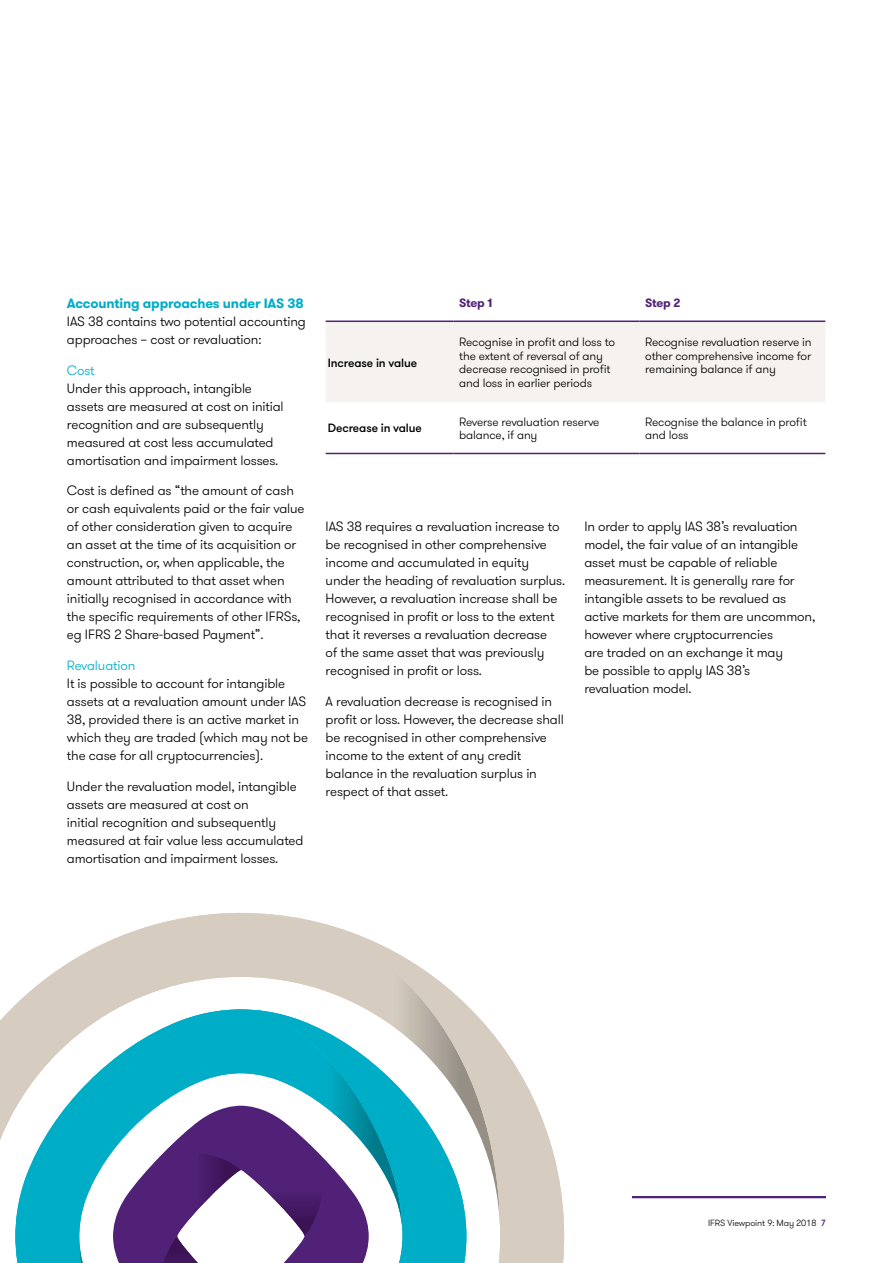
<style>
.page{position:relative;width:893px;height:1263px;background:#fff}
.page>*{position:absolute;margin:0;border:0;box-sizing:border-box;transform-origin:0 0}
.t1{font:300 13.5px/18px "GT Walsheim Pro";letter-spacing:-.01em;color:#000}
.t2{font:700 13.5px "GT Walsheim Pro";letter-spacing:-.01em;color:#00adc6}
.t3{font:300 13.5px "GT Walsheim Pro";letter-spacing:-.01em;color:#00adc6}
.t4{font:300 12px/13.5px "GT Walsheim Pro";letter-spacing:-.01em;color:#000}
.t5{font:500 12px "GT Walsheim Pro";letter-spacing:-.01em;color:#000}
.t6{font:700 12px "GT Walsheim Pro";letter-spacing:-.025em;color:#512178}
.t7{font:300 9px "GT Walsheim Pro";letter-spacing:-.01em;color:#000}
.s1{font-weight:500;color:#512178}
</style>
<div class="page">
<hr style="left:632px;top:1196px;width:194px;height:2px;background:#512178">
<svg style="left:326px;top:322px;width:499px;height:131px"></svg>
<hr style="left:326px;top:320px;width:127px;height:2px;background:#512178">
<hr style="left:453px;top:320px;width:186px;height:2px;background:#512178">
<hr style="left:639px;top:320px;width:186px;height:2px;background:#512178">
<hr style="left:326px;top:453px;width:127px;height:1px;background:#512178">
<hr style="left:453px;top:453px;width:186px;height:1px;background:#512178">
<hr style="left:639px;top:453px;width:186px;height:1px;background:#512178">
<svg style="left:0;top:913px;width:241px;height:227px;fill:#d7ccc0"></svg>
<svg style="left:241px;top:913px;width:323px;height:350px"></svg>
<svg style="left:15px;top:1009px;width:64px;height:254px"></svg>
<svg style="left:79px;top:1009px;width:387px;height:254px"></svg>
<svg style="left:113px;top:1106px;width:256px;height:157px"></svg>
<p class="t2" style="left:67px;top:294px;width:238px">Accounting approaches under IAS 38</p>
<p class="t1" style="left:67px;top:312px;width:240px">IAS 38 contains two potential accounting approaches – cost or revaluation:</p>
<p class="t3" style="left:67px;top:361px;width:29px">Cost</p>
<p class="t1" style="left:67px;top:379px;width:218px">Under this approach, intangible assets are measured at cost on initial recognition and are subsequently measured at cost less accumulated amortisation and impairment losses.</p>
<p class="t1" style="left:67px;top:482px;width:239px">Cost is defined as “the amount of cash or cash equivalents paid or the fair value of other consideration given to acquire an asset at the time of its acquisition or construction, or, when applicable, the amount attributed to that asset when initially recognised in accordance with the specific requirements of other IFRSs, eg IFRS 2 Share-based Payment”.</p>
<p class="t3" style="left:67px;top:657px;width:70px">Revaluation</p>
<p class="t1" style="left:67px;top:675px;width:243px">It is possible to account for intangible assets at a revaluation amount under IAS 38, provided there is an active market in which they are traded (which may not be the case for all cryptocurrencies).</p>
<p class="t1" style="left:67px;top:777px;width:238px">Under the revaluation model, intangible assets are measured at cost on<br>initial recognition and subsequently measured at fair value less accumulated amortisation and impairment losses.</p>
<p class="t5" style="left:328px;top:355px;width:91px">Increase in value</p>
<p class="t6" style="left:459px;top:295px;width:35px">Step 1</p>
<p class="t6" style="left:645px;top:295px;width:37px">Step 2</p>
<p class="t4" style="left:459px;top:336px;width:157px">Recognise in profit and loss to the extent of reversal of any decrease recognised in profit and loss in earlier periods</p>
<p class="t4" style="left:645px;top:336px;width:168px;text-align:justify">Recognise revaluation reserve in other comprehensive income for remaining balance if any</p>
<p class="t5" style="left:328px;top:421px;width:96px">Decrease in value</p>
<p class="t4" style="left:459px;top:415px;width:142px">Reverse revaluation reserve balance, if any</p>
<p class="t4" style="left:645px;top:415px;width:163px">Recognise the balance in profit and loss</p>
<p class="t1" style="left:326px;top:518px;width:241px">IAS 38 requires a revaluation increase to be recognised in other comprehensive income and accumulated in equity under the heading of revaluation surplus.<br>However, a revaluation increase shall be recognised in profit or loss to the extent that it reverses a revaluation decrease<br>of the same asset that was previously recognised in profit or loss.</p>
<p class="t1" style="left:326px;top:693px;width:240px">A revaluation decrease is recognised in profit or loss. However, the decrease shall be recognised in other comprehensive income to the extent of any credit balance in the revaluation surplus in respect of that asset.</p>
<p class="t1" style="left:584px;top:518px;width:233px">In order to apply IAS 38’s revaluation model, the fair value of an intangible asset must be capable of reliable measurement. It is generally rare for intangible assets to be revalued as active markets for them are uncommon, however where cryptocurrencies<br>are traded on an exchange it may<br>be possible to apply IAS 38’s revaluation model.</p>
<p class="t7" style="left:708px;top:1217px;width:119px">IFRS Viewpoint 9: May 2018 <span class="s1">7</span></p>
</div>
